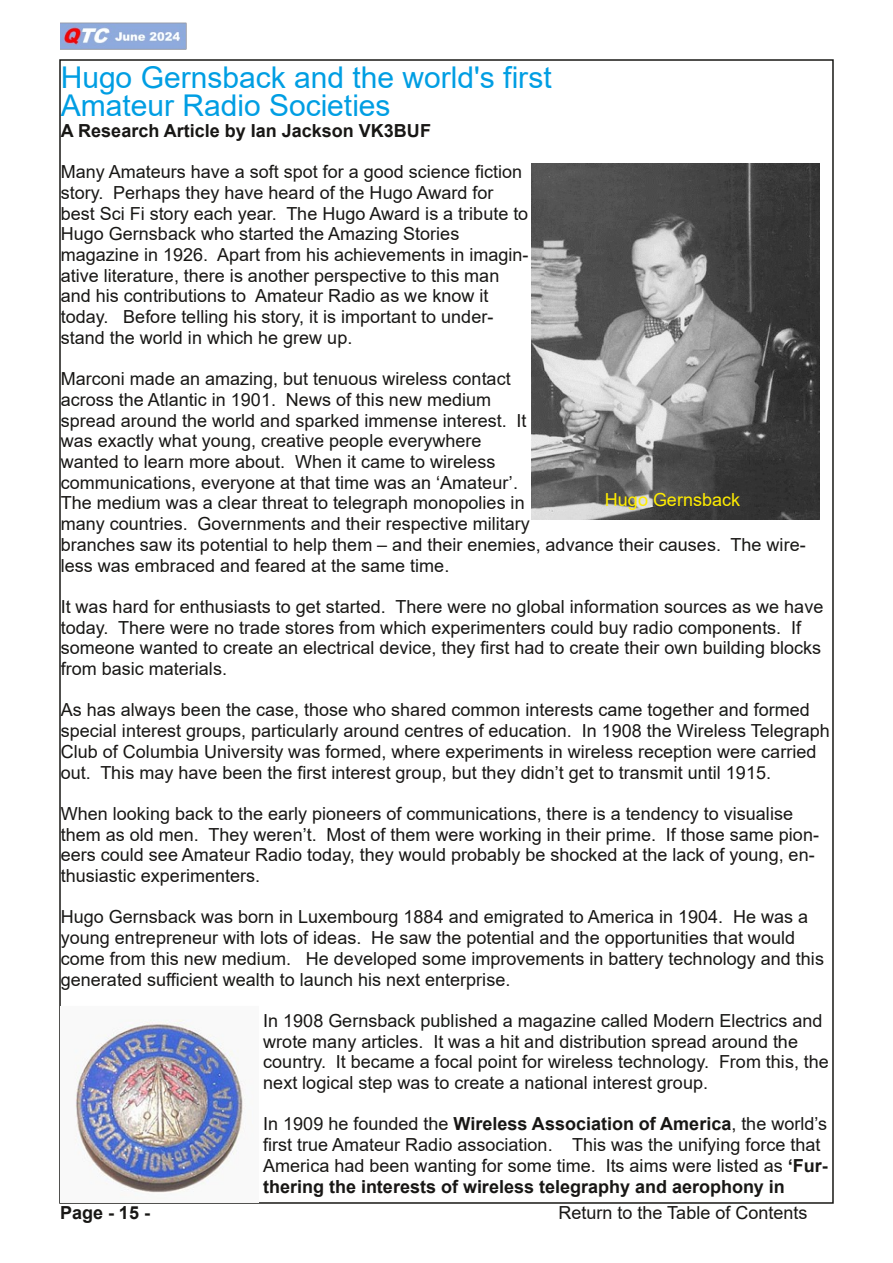
<style>
.page{position:relative;width:893px;height:1263px;background:#fff}
.page>*{position:absolute;margin:0;border:0;box-sizing:border-box;transform-origin:0 0}
.t1{font:30px/28.2px "Arial";color:#009ee3}
.t2{font:18px/20.7px "Arial";color:#181715}
.t3{font:700 18px "Arial";color:#181715}
.t4{font:18px "Arial";color:#ffed00}
.s1{font-weight:700}
</style>
<div class="page">
<img style="left:60px;top:22px;width:127px;height:28px">
<img style="left:532px;top:164px;width:288px;height:355px">
<img style="left:74px;top:1019px;width:171px;height:174px">
<h1 class="t1" style="left:61px;top:63px;width:492px">Hugo Gernsback and the world's first<br>Amateur Radio Societies</h1>
<p class="t3" style="left:61px;top:121px;width:372px">A Research Article by Ian Jackson VK3BUF</p>
<p class="t2" style="left:61px;top:162px;width:469px">Many Amateurs have a soft spot for a good science fiction story. Perhaps they have heard of the Hugo Award for best Sci Fi story each year. The Hugo Award is a tribute to Hugo Gernsback who started the Amazing Stories magazine in 1926. Apart from his achievements in imagin&shy;ative literature, there is another perspective to this man and his contributions to Amateur Radio as we know it today. Before telling his story, it is important to under&shy;stand the world in which he grew up.</p>
<p class="t2" style="left:61px;top:369px;width:746px">Marconi made an amazing, but tenuous wireless contact<br>across the Atlantic in 1901. News of this new medium<br>spread around the world and sparked immense interest. It<br>was exactly what young, creative people everywhere<br>wanted to learn more about. When it came to wireless<br>communications, everyone at that time was an ‘Amateur’.<br>The medium was a clear threat to telegraph monopolies in<br>many countries. Governments and their respective military<br>branches saw its potential to help them – and their enemies, advance their causes. The wire&shy;less was embraced and feared at the same time.</p>
<p class="t2" style="left:61px;top:596px;width:764px">It was hard for enthusiasts to get started. There were no global information sources as we have today. There were no trade stores from which experimenters could buy radio components. If someone wanted to create an electrical device, they first had to create their own building blocks from basic materials.</p>
<p class="t2" style="left:61px;top:700px;width:771px">As has always been the case, those who shared common interests came together and formed special interest groups, particularly around centres of education. In 1908 the Wireless Telegraph Club of Columbia University was formed, where experiments in wireless reception were carried out. This may have been the first interest group, but they didn’t get to transmit until 1915.</p>
<p class="t2" style="left:61px;top:803px;width:760px">When looking back to the early pioneers of communications, there is a tendency to visualise them as old men. They weren’t. Most of them were working in their prime. If those same pion&shy;eers could see Amateur Radio today, they would probably be shocked at the lack of young, en&shy;thusiastic experimenters.</p>
<p class="t2" style="left:61px;top:907px;width:765px">Hugo Gernsback was born in Luxembourg 1884 and emigrated to America in 1904. He was a young entrepreneur with lots of ideas. He saw the potential and the opportunities that would come from this new medium. He developed some improvements in battery technology and this generated sufficient wealth to launch his next enterprise.</p>
<p class="t2" style="left:263px;top:1010px;width:567px">In 1908 Gernsback published a magazine called Modern Electrics and wrote many articles. It was a hit and distribution spread around the country. It became a focal point for wireless technology. From this, the next logical step was to create a national interest group.</p>
<p class="t2" style="left:263px;top:1114px;width:566px">In 1909 he founded the <span class="s1">Wireless Association of America</span>, the world’s first true Amateur Radio association. This was the unifying force that America had been wanting for some time. Its aims were listed as <span class="s1">‘Fur&shy;thering the interests of wireless telegraphy and aerophony in</span></p>
<p class="t4" style="left:605px;top:489px;width:137px">Hugo Gernsback</p>
<p class="t3" style="left:60px;top:1203px;width:91px">Page - 15 -</p>
<p class="t2" style="left:558px;top:1203px;width:251px">Return to the Table of Contents</p>
</div>
